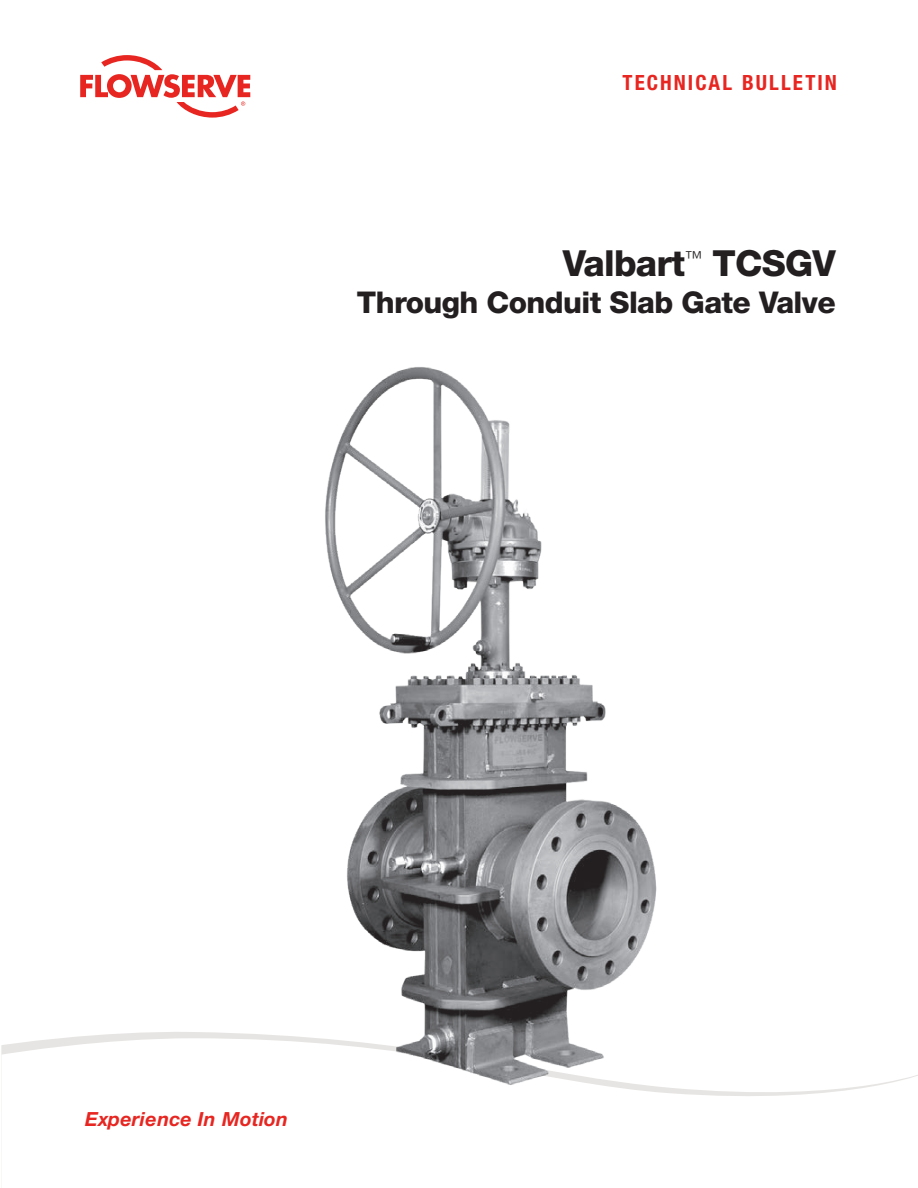
<style>
.page{position:relative;width:918px;height:1188px;background:#fff}
.page>*{position:absolute;margin:0;border:0;box-sizing:border-box;transform-origin:0 0}
.t1{font:800 36px "Helvetica Neue LT Std";letter-spacing:-.02em;color:#231f20}
.t2{font:800 30px "Helvetica Neue LT Std";letter-spacing:-.02em;color:#231f20}
.t3{font:700 condensed 21px "Helvetica Neue LT Std";letter-spacing:.1em;color:#e72621}
.t4{font:italic 700 19.5px "Helvetica Neue LT Std";letter-spacing:.015em;color:#e72621}
</style>
<div class="page">
<svg style="left:80px;top:55px;width:170px;height:63px"></svg>
<svg style="left:66px;top:1032px;width:194px;height:6px"></svg>
<svg style="left:2px;top:1038px;width:916px;height:58px"></svg>
<img style="left:260px;top:367px;width:448px;height:729px">
<p class="t3" style="left:623px;top:70px;width:216px">TECHNICAL BULLETIN</p>
<p class="t1" style="left:563px;top:241px;width:274px">Valbart<sup>™</sup> TCSGV</p>
<p class="t2" style="left:357px;top:284px;width:480px">Through Conduit Slab Gate Valve</p>
<p class="t4" style="left:85px;top:1107px;width:205px">Experience In Motion</p>
</div>
